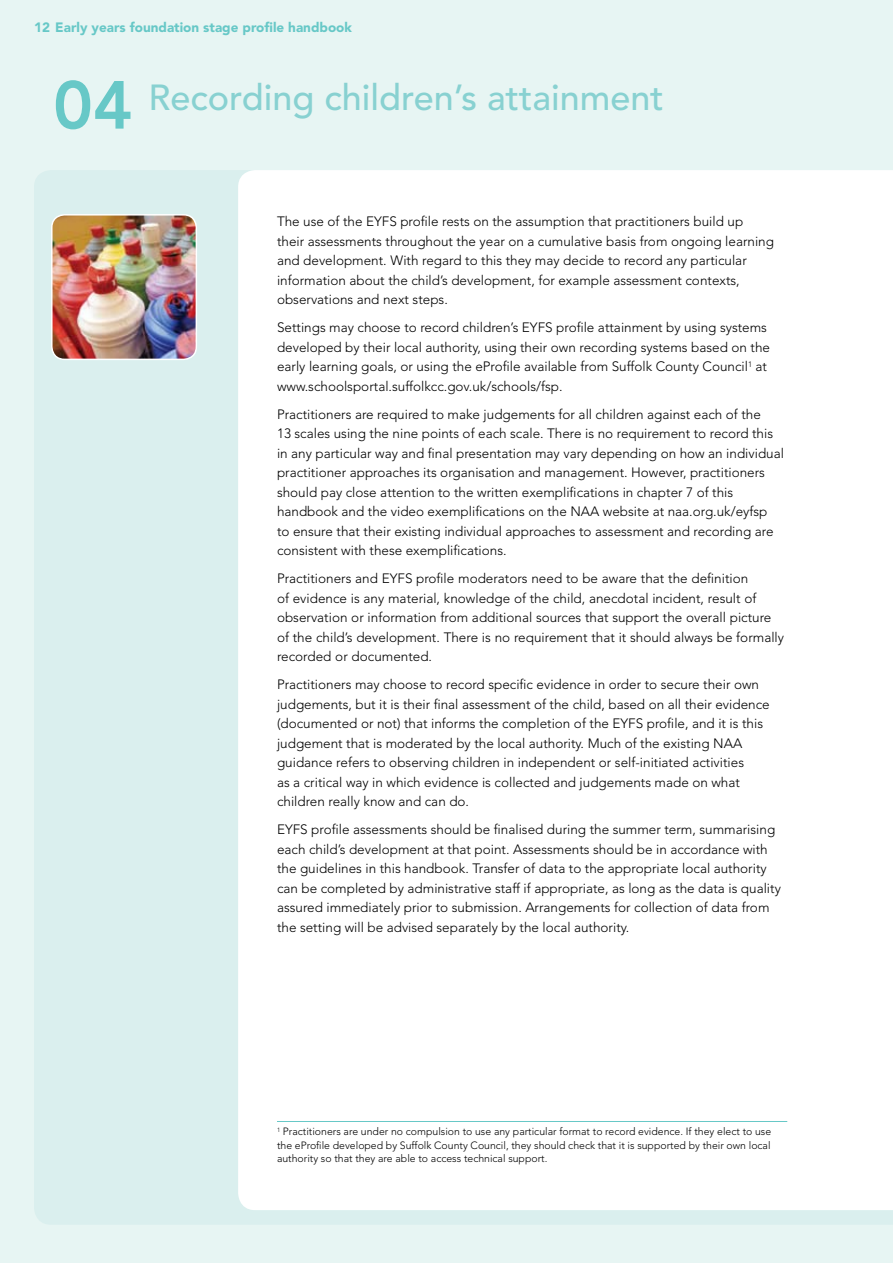
<style>
.page{position:relative;width:893px;height:1263px;background:#e7f5f3}
.page>*{position:absolute;margin:0;border:0;box-sizing:border-box;transform-origin:0 0}
.t1{font:500 36px "Avenir";color:#88d1d1}
.t2{font:300 13.5px/19.5px "Avenir";color:#000}
.t3{font:900 13.5px "Avenir";color:#67c8c7}
.t4{font:300 10.5px/13.5px "Avenir";color:#000;text-align:justify}
.s1{font-weight:800;font-size:67.2px;color:#67c8c7}
</style>
<div class="page">
<div style="left:34px;top:170px;width:858px;height:1054px;background:#daefee"></div>
<div style="left:238px;top:170px;width:654px;height:1040px;background:#fff"></div>
<svg style="left:892px;top:170px;width:1px;height:1054px"></svg>
<img style="left:52px;top:215px;width:144px;height:144px">
<div style="left:51px;top:214px;width:146px;height:146px;border:2px solid #fff;border-radius:13px"></div>
<hr style="left:277px;top:1121px;width:510px;height:1px;background:#67c8c7">
<p class="t3" style="left:34px;top:19px;width:319px">12 Early years foundation stage profile handbook</p>
<h1 class="t1" style="left:53px;top:77px;width:612px"><span class="s1">04</span> Recording children’s attainment</h1>
<p class="t2" style="left:277px;top:212px;width:499px">The use of the EYFS profile rests on the assumption that practitioners build up<br>their assessments throughout the year on a cumulative basis from ongoing learning and development. With regard to this they may decide to record any particular information about the child’s development, for example assessment contexts, observations and next steps.</p>
<p class="t2" style="left:277px;top:318px;width:495px">Settings may choose to record children’s EYFS profile attainment by using systems developed by their local authority, using their own recording systems based on the early learning goals, or using the eProfile available from Suffolk County Council<sup>1</sup> at www.schoolsportal.suffolkcc.gov.uk/schools/fsp.</p>
<p class="t2" style="left:277px;top:404px;width:508px">Practitioners are required to make judgements for all children against each of the<br>13 scales using the nine points of each scale. There is no requirement to record this in any particular way and final presentation may vary depending on how an individual practitioner approaches its organisation and management. However, practitioners should pay close attention to the written exemplifications in chapter 7 of this handbook and the video exemplifications on the NAA website at naa.org.uk/eyfsp<br>to ensure that their existing individual approaches to assessment and recording are consistent with these exemplifications.</p>
<p class="t2" style="left:277px;top:569px;width:509px">Practitioners and EYFS profile moderators need to be aware that the definition<br>of evidence is any material, knowledge of the child, anecdotal incident, result of observation or information from additional sources that support the overall picture of the child’s development. There is no requirement that it should always be formally recorded or documented.</p>
<p class="t2" style="left:277px;top:675px;width:494px">Practitioners may choose to record specific evidence in order to secure their own judgements, but it is their final assessment of the child, based on all their evidence (documented or not) that informs the completion of the EYFS profile, and it is this judgement that is moderated by the local authority. Much of the existing NAA guidance refers to observing children in independent or self-initiated activities<br>as a critical way in which evidence is collected and judgements made on what children really know and can do.</p>
<p class="t2" style="left:277px;top:820px;width:505px">EYFS profile assessments should be finalised during the summer term, summarising each child’s development at that point. Assessments should be in accordance with the guidelines in this handbook. Transfer of data to the appropriate local authority can be completed by administrative staff if appropriate, as long as the data is quality assured immediately prior to submission. Arrangements for collection of data from the setting will be advised separately by the local authority.</p>
<p class="t4" style="left:277px;top:1125px;width:496px"><sup>1</sup> Practitioners are under no compulsion to use any particular format to record evidence. If they elect to use the eProfile developed by Suffolk County Council, they should check that it is supported by their own local authority so that they are able to access technical support.</p>
</div>
